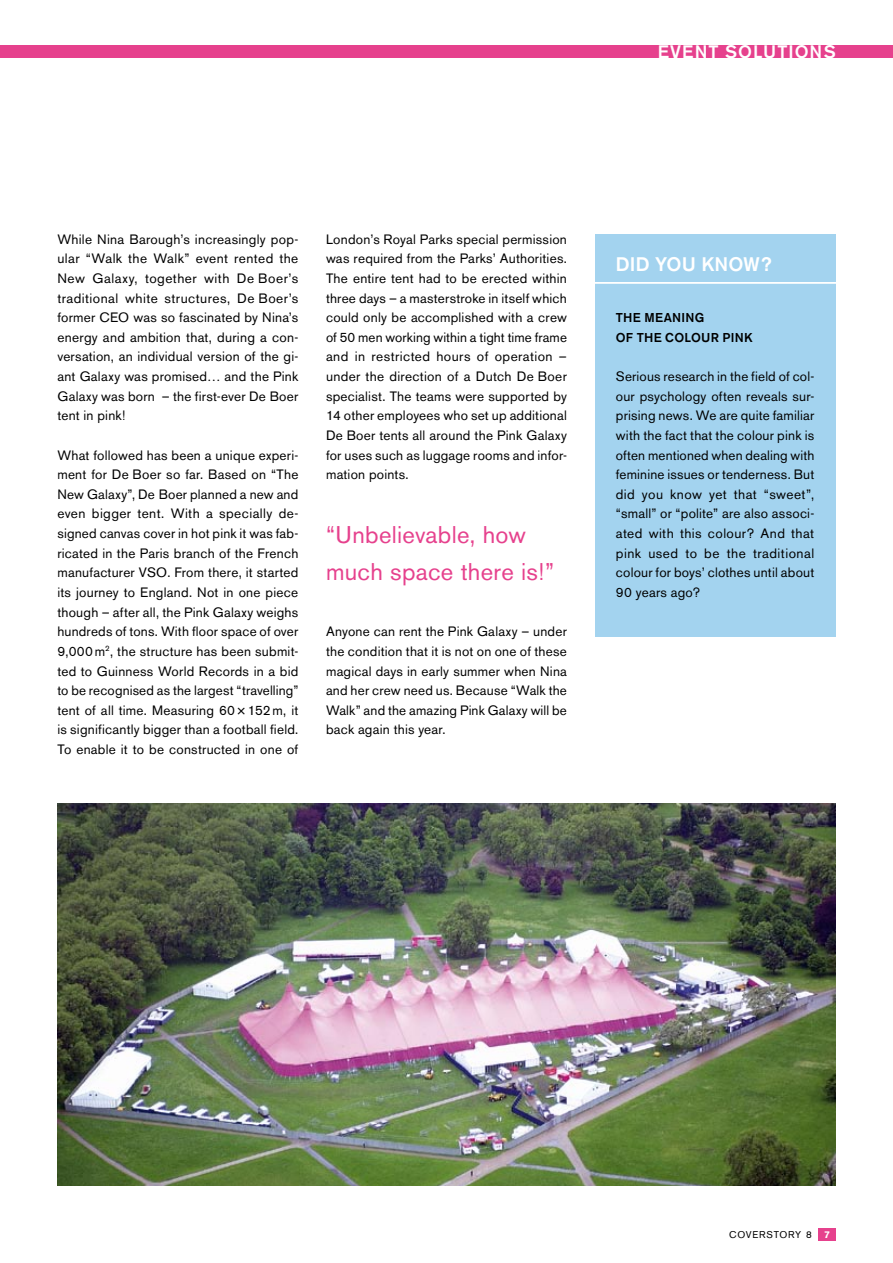
<style>
.page{position:relative;width:893px;height:1263px;background:#fff}
.page>*{position:absolute;margin:0;border:0;box-sizing:border-box;transform-origin:0 0}
.t1{font:24px/36.8px "Akzidenz Grotesk BQ";letter-spacing:.015em;color:#e6418d}
.t2{font:500 19.5px "Akzidenz Grotesk BQ";letter-spacing:.005em;color:#fff}
.t3{font:500 18px "Akzidenz Grotesk BQ";letter-spacing:.06em;color:#fff}
.t4{font:13.5px/19.6px "Akzidenz Grotesk BQ";letter-spacing:.02em;color:#000;text-align:justify}
.t5{font:500 12.75px/19.6px "Akzidenz Grotesk BQ";letter-spacing:.02em;color:#000}
.t6{font:9.75px "Akzidenz Grotesk BQ";color:#000}
</style>
<div class="page">
<div style="left:0;top:45px;width:893px;height:12px;background:#e6418d"></div>
<div style="left:819px;top:1228px;width:17px;height:13px;background:#e6418d"></div>
<div style="left:595px;top:234px;width:241px;height:402px;background:#a3d3ef"></div>
<hr style="left:593px;top:282px;width:245px;height:2px;background:#fff">
<img style="left:57px;top:803px;width:779px;height:383px">
<h3 class="t3" style="left:658px;top:41px;width:180px">EVENT SOLUTIONS</h3>
<p class="t4" style="left:57px;top:229px;width:243px">While Nina Barough’s increasingly pop&shy;ular “Walk the Walk” event rented the New Galaxy, together with De Boer’s traditional white structures, De Boer’s former CEO was so fascinated by Nina’s energy and ambition that, during a con&shy;versation, an individual version of the gi&shy;ant Galaxy was promised… and the Pink Galaxy was born – the first-ever De Boer tent in pink!</p>
<p class="t4" style="left:57px;top:445px;width:242px">What followed has been a unique experi&shy;ment for De Boer so far. Based on “The New Galaxy”, De Boer planned a new and even bigger tent. With a specially de&shy;signed canvas cover in hot pink it was fab&shy;ricated in the Paris branch of the French manufacturer VSO. From there, it started its journey to England. Not in one piece though – after all, the Pink Galaxy weighs hundreds of tons. With floor space of over 9,000m<sup>2</sup>, the structure has been submit&shy;ted to Guinness World Records in a bid to be recognised as the largest “travelling” tent of all time. Measuring 60×152m, it is significantly bigger than a football field.<br>To enable it to be constructed in one of</p>
<p class="t4" style="left:326px;top:229px;width:242px">London’s Royal Parks special permission was required from the Parks’ Authorities.<br>The entire tent had to be erected within three days – a masterstroke in itself which could only be accomplished with a crew of 50 men working within a tight time frame and in restricted hours of operation – under the direction of a Dutch De Boer specialist. The teams were supported by 14 other employees who set up additional De Boer tents all around the Pink Galaxy for uses such as luggage rooms and infor&shy;mation points.</p>
<h1 class="t1" style="left:326px;top:516px;width:229px">“Unbelievable, how much space there is!”</h1>
<p class="t4" style="left:326px;top:622px;width:242px">Anyone can rent the Pink Galaxy – under the condition that it is not on one of these magical days in early summer when Nina and her crew need us. Because “Walk the Walk” and the amazing Pink Galaxy will be back again this year.</p>
<h2 class="t2" style="left:616px;top:252px;width:157px">DID YOU KNOW ?</h2>
<p class="t5" style="left:616px;top:308px;width:138px">THE MEANING<br>OF THE COLOUR PINK</p>
<p class="t4" style="left:616px;top:367px;width:200px">Serious research in the field of col&shy;our psychology often reveals sur&shy;prising news. We are quite familiar with the fact that the colour pink is often mentioned when dealing with feminine issues or tenderness. But did you know yet that “sweet”, “small” or “polite” are also associ&shy;ated with this colour? And that pink used to be the traditional colour for boys’ clothes until about 90 years ago?</p>
<p class="t6" style="left:729px;top:1229px;width:17px">COVER</p>
<p class="t6" style="left:766px;top:1229px;width:16px">STORY</p>
<p class="t6" style="left:806px;top:1229px;width:7px">8</p>
</div>
